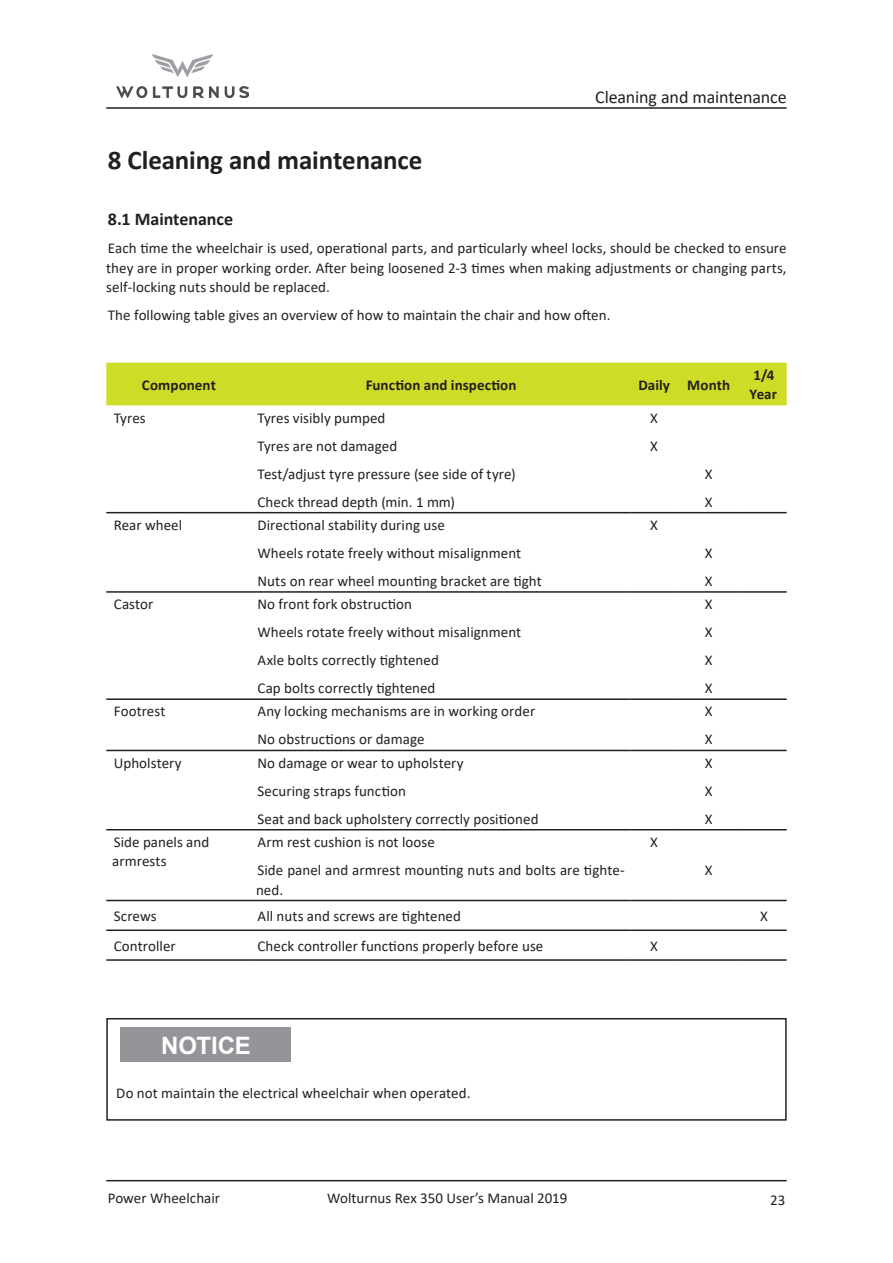
<style>
.page{position:relative;width:893px;height:1263px;background:#fff}
.page>*{position:absolute;margin:0;border:0;box-sizing:border-box;transform-origin:0 0}
.ENG_Overskrift_New{font:700 27px "Calibri";letter-spacing:-.005em;color:#231f20}
.Box_Overskrift_New{font:700 24px "Arial";letter-spacing:-.005em;color:#fff}
.t1{font:18px "Calibri";letter-spacing:-.01em;color:#231f20}
.ENG_Afsnit_Overskrif{font:700 18px "Calibri";letter-spacing:-.005em;color:#231f20}
.Brødtekst_New{font:15px/19.5px "Calibri";letter-spacing:.005em;color:#231f20}
.Brødtekst_New-2{font:700 15px/19.5px "Calibri";letter-spacing:.005em;color:#231f20}
</style>
<div class="page">
<div style="left:106px;top:363px;width:681px;height:42px;background:#cfdc27"></div>
<hr style="left:106px;top:512px;width:144px;height:1px;background:#231f20">
<hr style="left:250px;top:512px;width:381px;height:1px;background:#231f20">
<hr style="left:631px;top:512px;width:45px;height:1px;background:#231f20">
<hr style="left:676px;top:512px;width:64px;height:1px;background:#231f20">
<hr style="left:740px;top:512px;width:47px;height:1px;background:#231f20">
<hr style="left:106px;top:591px;width:144px;height:2px;background:#231f20">
<hr style="left:250px;top:591px;width:381px;height:2px;background:#231f20">
<hr style="left:631px;top:591px;width:45px;height:2px;background:#231f20">
<hr style="left:676px;top:591px;width:64px;height:2px;background:#231f20">
<hr style="left:740px;top:591px;width:47px;height:2px;background:#231f20">
<hr style="left:106px;top:698px;width:144px;height:2px;background:#231f20">
<hr style="left:250px;top:698px;width:381px;height:2px;background:#231f20">
<hr style="left:631px;top:698px;width:45px;height:2px;background:#231f20">
<hr style="left:676px;top:698px;width:64px;height:2px;background:#231f20">
<hr style="left:740px;top:698px;width:47px;height:2px;background:#231f20">
<hr style="left:106px;top:750px;width:144px;height:1px;background:#231f20">
<hr style="left:250px;top:750px;width:381px;height:1px;background:#231f20">
<hr style="left:631px;top:750px;width:45px;height:1px;background:#231f20">
<hr style="left:676px;top:750px;width:64px;height:1px;background:#231f20">
<hr style="left:740px;top:750px;width:47px;height:1px;background:#231f20">
<hr style="left:106px;top:829px;width:144px;height:1px;background:#231f20">
<hr style="left:250px;top:829px;width:381px;height:1px;background:#231f20">
<hr style="left:631px;top:829px;width:45px;height:1px;background:#231f20">
<hr style="left:676px;top:829px;width:64px;height:1px;background:#231f20">
<hr style="left:740px;top:829px;width:47px;height:1px;background:#231f20">
<hr style="left:106px;top:900px;width:144px;height:1px;background:#231f20">
<hr style="left:250px;top:900px;width:381px;height:1px;background:#231f20">
<hr style="left:631px;top:900px;width:45px;height:1px;background:#231f20">
<hr style="left:676px;top:900px;width:64px;height:1px;background:#231f20">
<hr style="left:740px;top:900px;width:47px;height:1px;background:#231f20">
<hr style="left:106px;top:929px;width:144px;height:2px;background:#231f20">
<hr style="left:250px;top:929px;width:381px;height:2px;background:#231f20">
<hr style="left:631px;top:929px;width:45px;height:2px;background:#231f20">
<hr style="left:676px;top:929px;width:64px;height:2px;background:#231f20">
<hr style="left:740px;top:929px;width:47px;height:2px;background:#231f20">
<hr style="left:106px;top:959px;width:144px;height:2px;background:#231f20">
<hr style="left:250px;top:959px;width:381px;height:2px;background:#231f20">
<hr style="left:631px;top:959px;width:45px;height:2px;background:#231f20">
<hr style="left:676px;top:959px;width:64px;height:2px;background:#231f20">
<hr style="left:740px;top:959px;width:47px;height:2px;background:#231f20">
<div style="left:106px;top:1018px;width:681px;height:103px;border:2px solid #231f20"></div>
<div style="left:120px;top:1028px;width:170px;height:34px;background:#939598"></div>
<hr style="left:106px;top:1180px;width:681px;height:1px;background:#231f20">
<hr style="left:106px;top:107px;width:681px;height:2px;background:#231f20">
<img style="left:117px;top:54px;width:131px;height:43px">
<p class="t1" style="left:595px;top:85px;width:193px">Cleaning and maintenance</p>
<p class="ENG_Overskrift_New" style="left:108px;top:141px;width:316px">8 Cleaning and maintenance</p>
<p class="ENG_Afsnit_Overskrif" style="left:108px;top:206px;width:127px">8.1 Maintenance</p>
<p class="Brødtekst_New" style="left:106px;top:238px;width:682px;text-align:justify">Each time the wheelchair is used, operational parts, and particularly wheel locks, should be checked to ensure they are in proper working order. After being loosened 2-3 times when making adjustments or changing parts, self-locking nuts should be replaced.</p>
<p class="Brødtekst_New" style="left:108px;top:305px;width:504px">The following table gives an overview of how to maintain the chair and how often.</p>
<p class="Brødtekst_New-2" style="left:142px;top:375px;width:75px">Component</p>
<p class="Brødtekst_New-2" style="left:366px;top:375px;width:152px">Function and inspection</p>
<p class="Brødtekst_New-2" style="left:638px;top:375px;width:33px">Daily</p>
<p class="Brødtekst_New-2" style="left:687px;top:375px;width:44px">Month</p>
<p class="Brødtekst_New-2" style="left:749px;top:365px;width:29px">1/4<br>Year</p>
<p class="Brødtekst_New" style="left:114px;top:407px;width:34px">Tyres</p>
<p class="Brødtekst_New" style="left:258px;top:407px;width:129px">Tyres visibly pumped</p>
<p class="Brødtekst_New" style="left:258px;top:435px;width:141px">Tyres are not damaged</p>
<p class="Brødtekst_New" style="left:258px;top:463px;width:260px">Test/adjust tyre pressure (see side of tyre)</p>
<p class="Brødtekst_New" style="left:258px;top:491px;width:199px">Check thread depth (min. 1 mm)</p>
<p class="Brødtekst_New" style="left:650px;top:407px;width:9px">X</p>
<p class="Brødtekst_New" style="left:650px;top:435px;width:9px">X</p>
<p class="Brødtekst_New" style="left:705px;top:463px;width:9px">X</p>
<p class="Brødtekst_New" style="left:705px;top:491px;width:9px">X</p>
<p class="Brødtekst_New" style="left:114px;top:515px;width:70px">Rear wheel</p>
<p class="Brødtekst_New" style="left:258px;top:515px;width:189px">Directional stability during use</p>
<p class="Brødtekst_New" style="left:258px;top:543px;width:265px">Wheels rotate freely without misalignment</p>
<p class="Brødtekst_New" style="left:258px;top:571px;width:286px">Nuts on rear wheel mounting bracket are tight</p>
<p class="Brødtekst_New" style="left:114px;top:594px;width:41px">Castor</p>
<p class="Brødtekst_New" style="left:258px;top:594px;width:156px">No front fork obstruction</p>
<p class="Brødtekst_New" style="left:258px;top:622px;width:265px">Wheels rotate freely without misalignment</p>
<p class="Brødtekst_New" style="left:258px;top:650px;width:183px">Axle bolts correctly tightened</p>
<p class="Brødtekst_New" style="left:258px;top:678px;width:179px">Cap bolts correctly tightened</p>
<p class="Brødtekst_New" style="left:114px;top:701px;width:53px">Footrest</p>
<p class="Brødtekst_New" style="left:258px;top:701px;width:279px">Any locking mechanisms are in working order</p>
<p class="Brødtekst_New" style="left:258px;top:729px;width:168px">No obstructions or damage</p>
<p class="Brødtekst_New" style="left:114px;top:753px;width:69px">Upholstery</p>
<p class="Brødtekst_New" style="left:258px;top:753px;width:208px">No damage or wear to upholstery</p>
<p class="Brødtekst_New" style="left:258px;top:781px;width:150px">Securing straps function</p>
<p class="Brødtekst_New" style="left:258px;top:809px;width:283px">Seat and back upholstery correctly positioned</p>
<p class="Brødtekst_New" style="left:112px;top:832px;width:98px">Side panels and armrests</p>
<p class="Brødtekst_New" style="left:258px;top:832px;width:179px">Arm rest cushion is not loose</p>
<p class="Brødtekst_New" style="left:256px;top:860px;width:370px">Side panel and armrest mounting nuts and bolts are tighte&shy;ned.</p>
<p class="Brødtekst_New" style="left:650px;top:515px;width:9px">X</p>
<p class="Brødtekst_New" style="left:650px;top:832px;width:9px">X</p>
<p class="Brødtekst_New" style="left:705px;top:543px;width:9px">X</p>
<p class="Brødtekst_New" style="left:705px;top:571px;width:9px">X</p>
<p class="Brødtekst_New" style="left:705px;top:594px;width:9px">X</p>
<p class="Brødtekst_New" style="left:705px;top:622px;width:9px">X</p>
<p class="Brødtekst_New" style="left:705px;top:650px;width:9px">X</p>
<p class="Brødtekst_New" style="left:705px;top:678px;width:9px">X</p>
<p class="Brødtekst_New" style="left:705px;top:701px;width:9px">X</p>
<p class="Brødtekst_New" style="left:705px;top:729px;width:9px">X</p>
<p class="Brødtekst_New" style="left:705px;top:753px;width:9px">X</p>
<p class="Brødtekst_New" style="left:705px;top:781px;width:9px">X</p>
<p class="Brødtekst_New" style="left:705px;top:809px;width:9px">X</p>
<p class="Brødtekst_New" style="left:705px;top:860px;width:9px">X</p>
<p class="Brødtekst_New" style="left:114px;top:906px;width:44px">Screws</p>
<p class="Brødtekst_New" style="left:258px;top:906px;width:205px">All nuts and screws are tightened</p>
<p class="Brødtekst_New" style="left:760px;top:906px;width:9px">X</p>
<p class="Brødtekst_New" style="left:114px;top:936px;width:63px">Controller</p>
<p class="Brødtekst_New" style="left:258px;top:936px;width:287px">Check controller functions properly before use</p>
<p class="Brødtekst_New" style="left:650px;top:936px;width:9px">X</p>
<p class="Box_Overskrift_New" style="left:161px;top:1028px;width:91px">NOTICE</p>
<p class="Brødtekst_New" style="left:116px;top:1083px;width:356px">Do not maintain the electrical wheelchair when operated.</p>
<p class="Brødtekst_New" style="left:108px;top:1188px;width:114px">Power Wheelchair</p>
<p class="Brødtekst_New" style="left:327px;top:1188px;width:242px">Wolturnus Rex 350 User’s Manual 2019</p>
<p class="Brødtekst_New" style="left:770px;top:1190px;width:17px">23</p>
</div>
